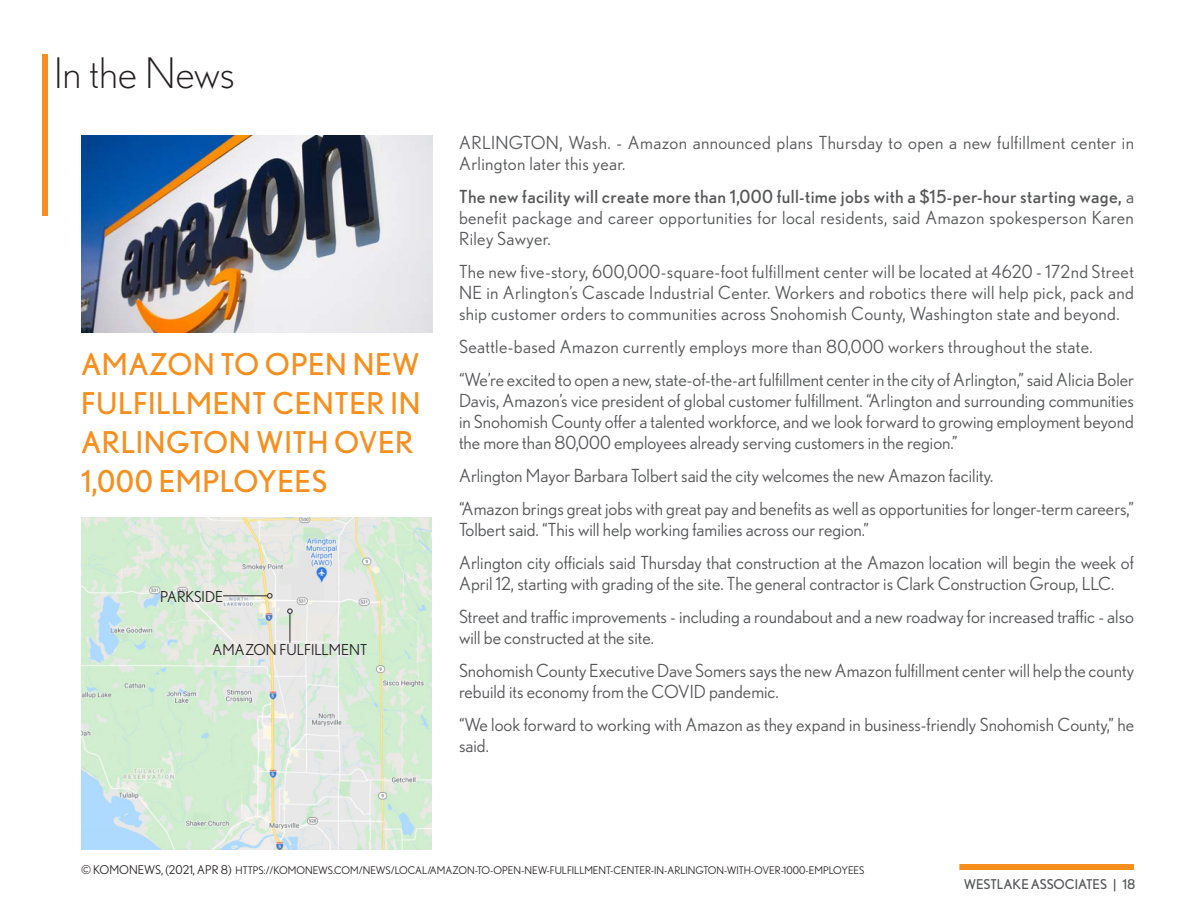
<style>
.page{position:relative;width:1188px;height:918px;background:#fff}
.page>*{position:absolute;margin:0;border:0;box-sizing:border-box;transform-origin:0 0}
.t1{font:300 42px "Nobel";color:#231f20}
.t2{font:30px/39px "Nobel";letter-spacing:.02em;color:#f68f1e}
.t3{font:18px/21px "Nobel";color:#57585a}
.t4{font:18px/21px "Nobel";letter-spacing:.02em;color:#57585a}
.t5{font:15px "Nobel";color:#231f20}
.t6{font:13.5px "Nobel";color:#57585a}
.t7{font:10.5px "Nobel";color:#231f20}
.s1{font-style:inherit}
.s2{font-size:12px}
</style>
<div class="page">
<div style="left:42px;top:54px;width:6px;height:162px;background:#f68f1e"></div>
<div style="left:959px;top:864px;width:175px;height:6px;background:#f68f1e"></div>
<img style="left:81px;top:135px;width:351px;height:197px">
<img style="left:81px;top:517px;width:351px;height:333px">
<hr style="left:223px;top:595px;width:45px;height:1px;background:#3d3d3d">
<svg style="left:267px;top:593px;width:6px;height:6px"></svg>
<hr style="left:289px;top:613px;width:1px;height:30px;background:#3d3d3d">
<svg style="left:287px;top:608px;width:6px;height:6px"></svg>
<p class="t1" style="left:54px;top:49px;width:182px">In the News</p>
<p class="t2" style="left:81px;top:344px;width:341px">AMAZON TO OPEN NEW<br>FULFILLMENT CENTER IN<br>ARLINGTON WITH OVER<br>1,000 EMPLOYEES</p>
<p class="t5" style="left:160px;top:588px;width:64px">PARKSIDE</p>
<p class="t5" style="left:213px;top:641px;width:156px">AMAZON FULFILLMENT</p>
<p class="t4" style="left:459px;top:132px;width:677px">ARLINGTON, Wash. - Amazon announced plans Thursday to open a new fulfillment center in<br>Arlington later this year.</p>
<p class="t3" style="left:459px;top:186px;width:676px;text-align:justify"><span class="s1">The new facility will create more than 1,000 full-time jobs with a $15-per-hour starting wage,</span> a benefit package and career opportunities for local residents, said Amazon spokesperson Karen Riley Sawyer.</p>
<p class="t3" style="left:459px;top:261px;width:677px;text-align:justify">The new five-story, 600,000-square-foot fulfillment center will be located at 4620 - 172nd Street NE in Arlington’s Cascade Industrial Center. Workers and robotics there will help pick, pack and ship customer orders to communities across Snohomish County, Washington state and beyond.</p>
<p class="t4" style="left:459px;top:336px;width:635px">Seattle-based Amazon currently employs more than 80,000 workers throughout the state.</p>
<p class="t3" style="left:459px;top:369px;width:677px;text-align:justify">“We’re excited to open a new, state-of-the-art fulfillment center in the city of Arlington,” said Alicia Boler Davis, Amazon’s vice president of global customer fulfillment. “Arlington and surrounding communities in Snohomish County offer a talented workforce, and we look forward to growing employment beyond the more than 80,000 employees already serving customers in the region.”</p>
<p class="t3" style="left:459px;top:465px;width:536px">Arlington Mayor Barbara Tolbert said the city welcomes the new Amazon facility.</p>
<p class="t3" style="left:459px;top:498px;width:676px">“Amazon brings great jobs with great pay and benefits as well as opportunities for longer-term careers,”<br>Tolbert said. “This will help working families across our region.”</p>
<p class="t3" style="left:459px;top:552px;width:676px">Arlington city officials said Thursday that construction at the Amazon location will begin the week of<br>April 12, starting with grading of the site. The general contractor is Clark Construction Group, LLC.</p>
<p class="t3" style="left:459px;top:606px;width:677px">Street and traffic improvements - including a roundabout and a new roadway for increased traffic - also will be constructed at the site.</p>
<p class="t3" style="left:459px;top:660px;width:677px">Snohomish County Executive Dave Somers says the new Amazon fulfillment center will help the county rebuild its economy from the COVID pandemic.</p>
<p class="t3" style="left:459px;top:714px;width:677px">“We look forward to working with Amazon as they expand in business-friendly Snohomish County,” he said.</p>
<p class="t7" style="left:81px;top:864px;width:785px"><span class="s2">© KOMONEWS, (2021, APR 8)</span> HTTPS://KOMONEWS.COM/NEWS/LOCAL/AMAZON-TO-OPEN-NEW-FULFILLMENT-CENTER-IN-ARLINGTON-WITH-OVER-1000-EMPLOYEES</p>
<p class="t6" style="left:964px;top:877px;width:173px">WESTLAKE ASSOCIATES | 18</p>
</div>
